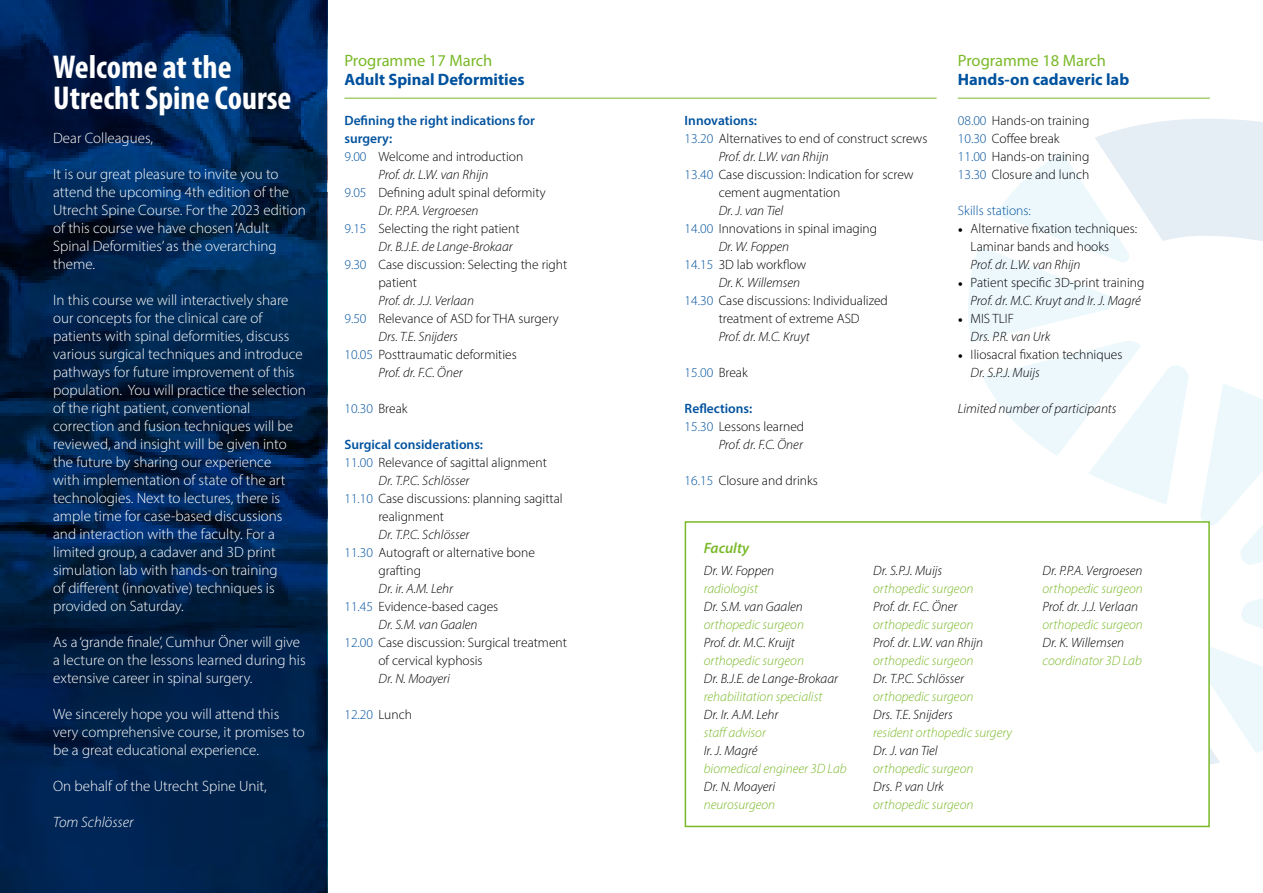
<style>
.page{position:relative;width:1263px;height:893px;background:#fff}
.page>*{position:absolute;margin:0;border:0;box-sizing:border-box;transform-origin:0 0}
.t1{font:700 condensed 33.15px/30.6px "Myriad Pro";color:#fff}
.t2{font:700 16.5px "Myriad Pro";color:#00529e}
.t3{font:16.5px "Myriad Pro";color:#7ab929}
.t4{font:300 15px/18px "Myriad Pro";color:#fff}
.t5{font:italic 300 15px "Myriad Pro";color:#fff}
.t6{font:italic 600 15px "Myriad Pro";color:#7ab929}
.t7{font:300 13.5px/18px "Myriad Pro";color:#000}
.t8{font:italic 300 13.5px/18px "Myriad Pro";color:#000}
.t9{font:italic 300 13.5px "Myriad Pro";color:#7ab929}
.t10{font:600 13.5px "Myriad Pro";color:#00529e}
.t11{font:300 13.5px "Myriad Pro";color:#00529e}
.s1{color:#00529e}
.s2{color:#000}
.s3{font-family:"Minion Pro";font-weight:400}
.s4{font-style:italic}
.s5{font-family:"Minion Pro";font-weight:400;font-style:normal}
.s6{font-style:normal}
</style>
<div class="page">
<svg style="left:0;top:0;width:327px;height:893px;background:#00214c"></svg>
<svg style="left:968px;top:119px;width:295px;height:646px"></svg>
<div style="left:685px;top:521px;width:525px;height:306px;background:#fff;border:2px solid #7ab929"></div>
<hr style="left:344px;top:98px;width:592px;height:1px;background:#7ab929">
<hr style="left:958px;top:98px;width:252px;height:1px;background:#7ab929">
<h1 class="t1" style="left:53px;top:51px;width:240px">Welcome at the<br>Utrecht Spine Course</h1>
<p class="t3" style="left:344px;top:50px;width:150px">Programme 17 March</p>
<p class="t2" style="left:344px;top:69px;width:182px">Adult Spinal Deformities</p>
<p class="t10" style="left:344px;top:112px;width:192px">Defining the right indications for</p>
<p class="t10" style="left:344px;top:130px;width:49px">surgery:</p>
<p class="t7" style="left:344px;top:147px;width:180px"><span class="s1">9.00</span> Welcome and introduction</p>
<p class="t8" style="left:378px;top:165px;width:111px">Prof. dr. L.W. van Rhijn</p>
<p class="t7" style="left:344px;top:183px;width:203px"><span class="s1">9.05</span> Defining adult spinal deformity</p>
<p class="t8" style="left:378px;top:201px;width:101px">Dr. P.P.A. Vergroesen</p>
<p class="t7" style="left:344px;top:219px;width:177px"><span class="s1">9.15</span> Selecting the right patient</p>
<p class="t8" style="left:378px;top:237px;width:136px">Dr. B.J.E. de Lange-Brokaar</p>
<p class="t7" style="left:344px;top:255px;width:224px"><span class="s1">9.30</span> Case discussion: Selecting the right</p>
<p class="t7" style="left:378px;top:273px;width:40px">patient</p>
<p class="t8" style="left:378px;top:291px;width:97px">Prof. dr. J.J. Verlaan</p>
<p class="t7" style="left:344px;top:309px;width:216px"><span class="s1">9.50</span> Relevance of ASD for THA surgery</p>
<p class="t8" style="left:378px;top:327px;width:81px">Drs. T.E. Snijders</p>
<p class="t7" style="left:344px;top:345px;width:174px"><span class="s1">10.05</span> Posttraumatic deformities</p>
<p class="t8" style="left:378px;top:363px;width:86px">Prof. dr. F.C. Öner</p>
<p class="t11" style="left:344px;top:400px;width:65px">10.30 <span class="s2">Break</span></p>
<p class="t10" style="left:344px;top:436px;width:140px">Surgical considerations:</p>
<p class="t7" style="left:344px;top:453px;width:204px"><span class="s1">11.00</span> Relevance of sagittal alignment</p>
<p class="t8" style="left:378px;top:471px;width:92px">Dr. T.P.C. Schlösser</p>
<p class="t7" style="left:344px;top:489px;width:220px"><span class="s1">11.10</span> Case discussions: planning sagittal</p>
<p class="t7" style="left:378px;top:507px;width:67px">realignment</p>
<p class="t8" style="left:378px;top:525px;width:92px">Dr. T.P.C. Schlösser</p>
<p class="t7" style="left:344px;top:543px;width:192px"><span class="s1">11.30</span> Autograft or alternative bone</p>
<p class="t7" style="left:378px;top:561px;width:44px">grafting</p>
<p class="t8" style="left:378px;top:579px;width:76px">Dr. ir. A.M. Lehr</p>
<p class="t7" style="left:344px;top:597px;width:155px"><span class="s1">11.45</span> Evidence-based cages</p>
<p class="t8" style="left:378px;top:615px;width:101px">Dr. S.M. van Gaalen</p>
<p class="t7" style="left:344px;top:633px;width:224px"><span class="s1">12.00</span> Case discussion: Surgical treatment</p>
<p class="t7" style="left:378px;top:651px;width:106px">of cervical kyphosis</p>
<p class="t8" style="left:378px;top:669px;width:73px">Dr. N. Moayeri</p>
<p class="t11" style="left:344px;top:706px;width:69px">12.20 <span class="s2">Lunch</span></p>
<p class="t4" style="left:53px;top:129px;width:101px">Dear Colleagues,</p>
<p class="t4" style="left:53px;top:165px;width:254px">It is our great pleasure to invite you to attend the upcoming 4th edition of the Utrecht Spine Course. For the 2023 edition of this course we have chosen ‘Adult Spinal Deformities’ as the overarching theme.</p>
<p class="t4" style="left:53px;top:291px;width:254px">In this course we will interactively share our concepts for the clinical care of patients with spinal deformities, discuss various surgical techniques and introduce pathways for future improvement of this population. You will practice the selection of the right patient, conventional correction and fusion techniques will be reviewed, and insight will be given into the future by sharing our experience<br>with implementation of state of the art technologies. Next to lectures, there is ample time for case-based discussions and interaction with the faculty. For a limited group, a cadaver and 3D print simulation lab with hands-on training<br>of different (innovative) techniques is provided on Saturday.</p>
<p class="t4" style="left:53px;top:633px;width:254px">As a ‘grande finale’, Cumhur Öner will give a lecture on the lessons learned during his extensive career in spinal surgery.</p>
<p class="t4" style="left:53px;top:705px;width:253px">We sincerely hope you will attend this very comprehensive course, it promises to be a great educational experience.</p>
<p class="t4" style="left:53px;top:777px;width:215px">On behalf of the Utrecht Spine Unit,</p>
<p class="t5" style="left:53px;top:813px;width:82px">Tom Schlösser</p>
<p class="t10" style="left:685px;top:112px;width:74px">Innovations:</p>
<p class="t7" style="left:685px;top:129px;width:244px"><span class="s1">13.20</span> Alternatives to end of construct screws</p>
<p class="t8" style="left:719px;top:147px;width:111px">Prof. dr. L.W. van Rhijn</p>
<p class="t7" style="left:685px;top:165px;width:230px"><span class="s1">13.40</span> Case discussion: Indication for screw</p>
<p class="t7" style="left:719px;top:183px;width:123px">cement augmentation</p>
<p class="t8" style="left:719px;top:201px;width:66px">Dr. J. van Tiel</p>
<p class="t7" style="left:685px;top:219px;width:194px"><span class="s1">14.00</span> Innovations in spinal imaging</p>
<p class="t8" style="left:719px;top:237px;width:72px">Dr. W. Foppen</p>
<p class="t7" style="left:685px;top:255px;width:123px"><span class="s1">14.15</span> 3D lab workflow</p>
<p class="t8" style="left:719px;top:273px;width:83px">Dr. K. Willemsen</p>
<p class="t7" style="left:685px;top:291px;width:205px"><span class="s1">14.30</span> Case discussions: Individualized</p>
<p class="t7" style="left:719px;top:309px;width:143px">treatment of extreme ASD</p>
<p class="t8" style="left:719px;top:327px;width:93px">Prof. dr. M.C. Kruyt</p>
<p class="t11" style="left:685px;top:364px;width:65px">15.00 <span class="s2">Break</span></p>
<p class="t10" style="left:685px;top:400px;width:69px">Reflections:</p>
<p class="t7" style="left:685px;top:417px;width:121px"><span class="s1">15.30</span> Lessons learned</p>
<p class="t8" style="left:719px;top:435px;width:86px">Prof. dr. F.C. Öner</p>
<p class="t7" style="left:685px;top:471px;width:135px"><span class="s1">16.15</span> Closure and drinks</p>
<p class="t3" style="left:958px;top:50px;width:150px">Programme 18 March</p>
<p class="t2" style="left:958px;top:69px;width:173px">Hands-on cadaveric lab</p>
<p class="t7" style="left:958px;top:112px;width:133px"><span class="s1">08.00</span> Hands-on training<br><span class="s1">10.30</span> Coffee break<br><span class="s1">11.00</span> Hands-on training<br><span class="s1">13.30</span> Closure and lunch</p>
<p class="t11" style="left:958px;top:203px;width:74px">Skills stations:</p>
<p class="t7" style="left:971px;top:220px;width:168px;text-indent:-13px"><span class="s3">•</span> Alternative fixation techniques:<br>Laminar bands and hooks</p>
<p class="t8" style="left:971px;top:256px;width:111px">Prof. dr. L.W. van Rhijn</p>
<p class="t7" style="left:958px;top:273px;width:188px;text-align:right"><span class="s3">•</span> Patient specific 3D-print training<br><span class="s4">Prof. dr. M.C. Kruyt and Ir. J. Magré</span></p>
<p class="t8" style="left:971px;top:310px;width:81px;text-indent:-13px"><span class="s5">•</span> <span class="s6">MIS TLIF<br></span>Drs. P.R. van Urk</p>
<p class="t7" style="left:971px;top:345px;width:153px;text-indent:-13px"><span class="s3">•</span> Iliosacral fixation techniques<br><span class="s4">Dr. S.P.J. Muijs</span></p>
<p class="t8" style="left:958px;top:399px;width:160px">Limited number of participants</p>
<p class="t6" style="left:704px;top:538px;width:47px">Faculty</p>
<p class="t8" style="left:704px;top:562px;width:72px">Dr. W. Foppen</p>
<p class="t9" style="left:704px;top:581px;width:56px">radiologist</p>
<p class="t8" style="left:704px;top:598px;width:101px">Dr. S.M. van Gaalen</p>
<p class="t9" style="left:704px;top:617px;width:102px">orthopedic surgeon</p>
<p class="t8" style="left:704px;top:634px;width:93px">Prof. dr. M.C. Kruijt</p>
<p class="t9" style="left:704px;top:653px;width:102px">orthopedic surgeon</p>
<p class="t8" style="left:704px;top:670px;width:136px">Dr. B.J.E. de Lange-Brokaar</p>
<p class="t9" style="left:704px;top:689px;width:120px">rehabilitation specialist</p>
<p class="t8" style="left:704px;top:706px;width:76px">Dr. Ir. A.M. Lehr</p>
<p class="t9" style="left:704px;top:725px;width:64px">staff advisor</p>
<p class="t8" style="left:704px;top:741px;width:55px">Ir. J. Magré</p>
<p class="t9" style="left:704px;top:761px;width:144px">biomedical engineer 3D Lab</p>
<p class="t8" style="left:704px;top:777px;width:73px">Dr. N. Moayeri</p>
<p class="t9" style="left:704px;top:796px;width:73px">neurosurgeon</p>
<p class="t8" style="left:873px;top:561px;width:71px">Dr. S.P.J. Muijs</p>
<p class="t9" style="left:873px;top:580px;width:102px">orthopedic surgeon</p>
<p class="t8" style="left:873px;top:597px;width:86px">Prof. dr. F.C. Öner</p>
<p class="t9" style="left:873px;top:616px;width:102px">orthopedic surgeon</p>
<p class="t8" style="left:873px;top:633px;width:111px">Prof. dr. L.W. van Rhijn</p>
<p class="t9" style="left:873px;top:652px;width:102px">orthopedic surgeon</p>
<p class="t8" style="left:873px;top:669px;width:92px">Dr. T.P.C. Schlösser</p>
<p class="t9" style="left:873px;top:688px;width:102px">orthopedic surgeon</p>
<p class="t8" style="left:873px;top:705px;width:81px">Drs. T.E. Snijders</p>
<p class="t9" style="left:873px;top:724px;width:140px">resident orthopedic surgery</p>
<p class="t8" style="left:873px;top:741px;width:66px">Dr. J. van Tiel</p>
<p class="t9" style="left:873px;top:760px;width:102px">orthopedic surgeon</p>
<p class="t8" style="left:873px;top:777px;width:72px">Drs. P. van Urk</p>
<p class="t9" style="left:873px;top:796px;width:102px">orthopedic surgeon</p>
<p class="t8" style="left:1042px;top:561px;width:101px">Dr. P.P.A. Vergroesen</p>
<p class="t9" style="left:1042px;top:580px;width:102px">orthopedic surgeon</p>
<p class="t8" style="left:1042px;top:597px;width:97px">Prof. dr. J.J. Verlaan</p>
<p class="t9" style="left:1042px;top:616px;width:102px">orthopedic surgeon</p>
<p class="t8" style="left:1042px;top:633px;width:83px">Dr. K. Willemsen</p>
<p class="t9" style="left:1042px;top:652px;width:101px">coordinator 3D Lab</p>
</div>
